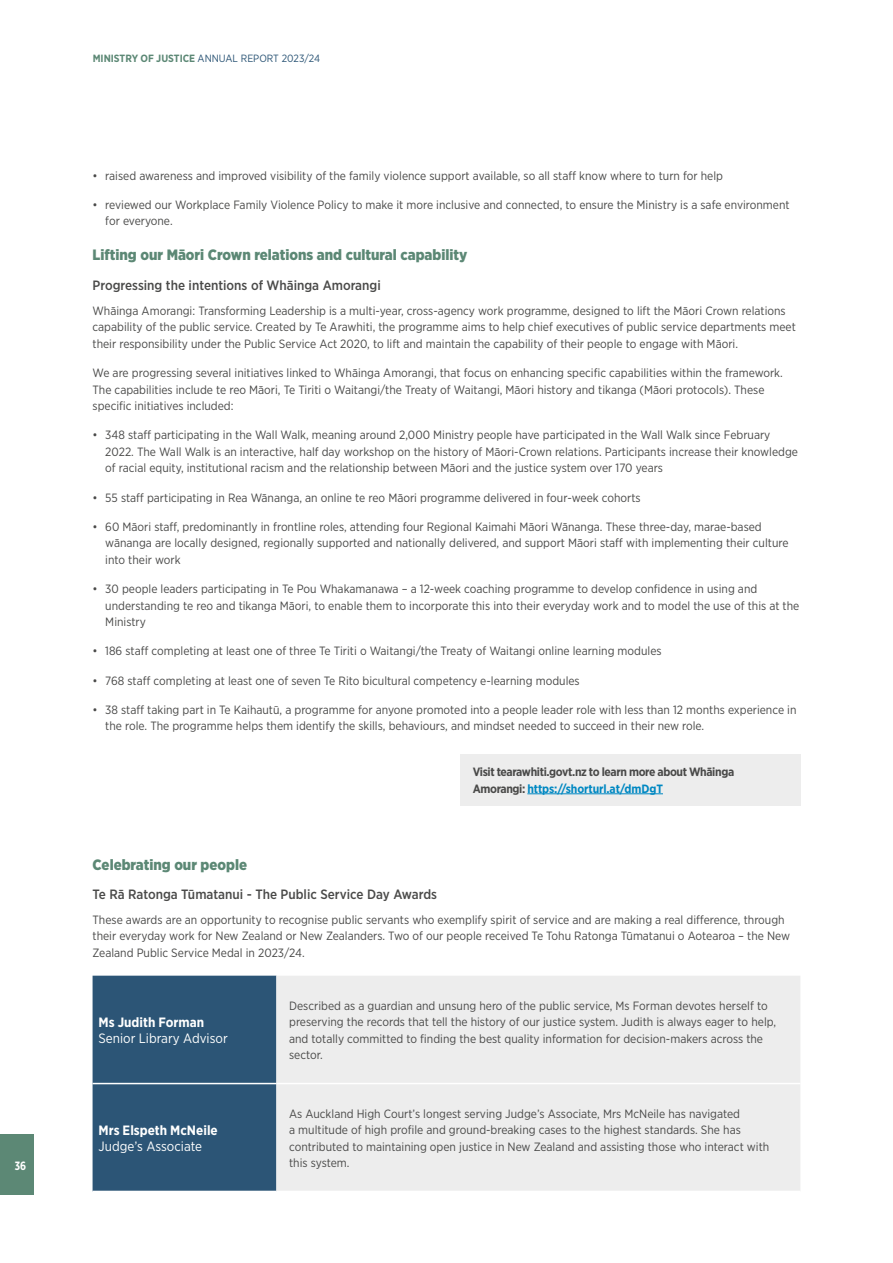
<style>
.page{position:relative;width:893px;height:1263px;background:#fff}
.page>*{position:absolute;margin:0;border:0;box-sizing:border-box;transform-origin:0 0}
.t1{font:900 15px "Gotham Narrow";color:#5c8875}
.t2{font:500 13.5px "Gotham Narrow";color:#4a4a49}
.t3{font:13.5px "Gotham Narrow";color:#fff}
.t4{font:700 13.5px "Gotham Narrow";color:#fff}
.t5{font:12px/16.5px "Gotham Narrow";color:#4a4a49}
.t6{font:700 12px/16.5px "Gotham Narrow";letter-spacing:-.03em;color:#4a4a49}
.t7{font:10.5px "Gotham Narrow";color:#2c5576}
.s1{font-family:"Gotham X Narrow";font-size:12px}
.s2{font-weight:700;color:#5c8875}
.s3{color:#0088c2}
</style>
<div class="page">
<div style="left:0;top:1134px;width:34px;height:61px;background:#5c8875"></div>
<div style="left:460px;top:754px;width:340px;height:51px;background:#ededed"></div>
<hr style="left:527px;top:793px;width:136px;height:1px;background:#0088c2">
<div style="left:93px;top:976px;width:183px;height:215px;background:#2c5576"></div>
<div style="left:276px;top:976px;width:524px;height:215px;background:#ededed"></div>
<hr style="left:93px;top:1083px;width:183px;height:1px;background:#fff">
<hr style="left:276px;top:1083px;width:524px;height:1px;background:#fff">
<p class="t4" style="left:9px;top:1158px;width:19px">36<span class="s1">36</span></p>
<p class="t7" style="left:93px;top:51px;width:229px"><span class="s2">MINISTRY OF JUSTICE</span> ANNUAL REPORT 2023/24</p>
<p class="t5" style="left:93px;top:167px;width:632px">• raised awareness and improved visibility of the family violence support available, so all staff know where to turn for help</p>
<p class="t5" style="left:105px;top:196px;width:686px;text-indent:-13px">• reviewed our Workplace Family Violence Policy to make it more inclusive and connected, to ensure the Ministry is a safe environment for everyone.</p>
<p class="t1" style="left:93px;top:245px;width:376px">Lifting our Māori Crown relations and cultural capability</p>
<p class="t2" style="left:93px;top:276px;width:290px">Progressing the intentions of Whāinga Amorangi</p>
<p class="t5" style="left:93px;top:302px;width:705px">Whāinga Amorangi: Transforming Leadership is a multi-year, cross-agency work programme, designed to lift the Māori Crown relations capability of the public service. Created by Te Arawhiti, the programme aims to help chief executives of public service departments meet their responsibility under the Public Service Act 2020, to lift and maintain the capability of their people to engage with Māori.</p>
<p class="t5" style="left:93px;top:364px;width:692px">We are progressing several initiatives linked to Whāinga Amorangi, that focus on enhancing specific capabilities within the framework.<br>The capabilities include te reo Māori, Te Tiriti o Waitangi/the Treaty of Waitangi, Māori history and tikanga (Māori protocols). These specific initiatives included:</p>
<p class="t5" style="left:105px;top:427px;width:694px;text-indent:-13px">• 348 staff participating in the Wall Walk, meaning around 2,000 Ministry people have participated in the Wall Walk since February<br>2022. The Wall Walk is an interactive, half day workshop on the history of Māori-Crown relations. Participants increase their knowledge of racial equity, institutional racism and the relationship between Māori and the justice system over 170 years</p>
<p class="t5" style="left:93px;top:489px;width:550px">• 55 staff participating in Rea Wānanga, an online te reo Māori programme delivered in four-week cohorts</p>
<p class="t5" style="left:105px;top:518px;width:685px;text-indent:-13px">• 60 Māori staff, predominantly in frontline roles, attending four Regional Kaimahi Māori Wānanga. These three-day, marae-based wānanga are locally designed, regionally supported and nationally delivered, and support Māori staff with implementing their culture into their work</p>
<p class="t5" style="left:105px;top:580px;width:695px;text-indent:-13px">• 30 people leaders participating in Te Pou Whakamanawa – a 12-week coaching programme to develop confidence in using and understanding te reo and tikanga Māori, to enable them to incorporate this into their everyday work and to model the use of this at the<br>Ministry</p>
<p class="t5" style="left:93px;top:643px;width:571px">• 186 staff completing at least one of three Te Tiriti o Waitangi/the Treaty of Waitangi online learning modules</p>
<p class="t5" style="left:93px;top:672px;width:489px">• 768 staff completing at least one of seven Te Rito bicultural competency e-learning modules</p>
<p class="t5" style="left:105px;top:701px;width:693px;text-indent:-13px">• 38 staff taking part in Te Kaihautū, a programme for anyone promoted into a people leader role with less than 12 months experience in the role. The programme helps them identify the skills, behaviours, and mindset needed to succeed in their new role.</p>
<p class="t6" style="left:473px;top:763px;width:263px">Visit tearawhiti.govt.nz to learn more about Whāinga<br>Amorangi: <span class="s3">https://shorturl.at/dmDgT</span></p>
<p class="t1" style="left:93px;top:854px;width:156px">Celebrating our people</p>
<p class="t2" style="left:93px;top:885px;width:346px">Te Rā Ratonga Tūmatanui - The Public Service Day Awards</p>
<p class="t5" style="left:93px;top:911px;width:699px">These awards are an opportunity to recognise public servants who exemplify spirit of service and are making a real difference, through their everyday work for New Zealand or New Zealanders. Two of our people received Te Tohu Ratonga Tūmatanui o Aotearoa – the New<br>Zealand Public Service Medal in 2023/24.</p>
<p class="t4" style="left:99px;top:1013px;width:107px">Ms Judith Forman</p>
<p class="t3" style="left:99px;top:1030px;width:131px">Senior Library Advisor</p>
<p class="t4" style="left:99px;top:1121px;width:121px">Mrs Elspeth McNeile</p>
<p class="t3" style="left:99px;top:1138px;width:105px">Judge’s Associate</p>
<p class="t5" style="left:289px;top:997px;width:489px">Described as a guardian and unsung hero of the public service, Ms Forman devotes herself to preserving the records that tell the history of our justice system. Judith is always eager to help, and totally committed to finding the best quality information for decision-makers across the sector.</p>
<p class="t5" style="left:289px;top:1105px;width:482px">As Auckland High Court’s longest serving Judge’s Associate, Mrs McNeile has navigated<br>a multitude of high profile and ground-breaking cases to the highest standards. She has contributed to maintaining open justice in New Zealand and assisting those who interact with this system.</p>
</div>
